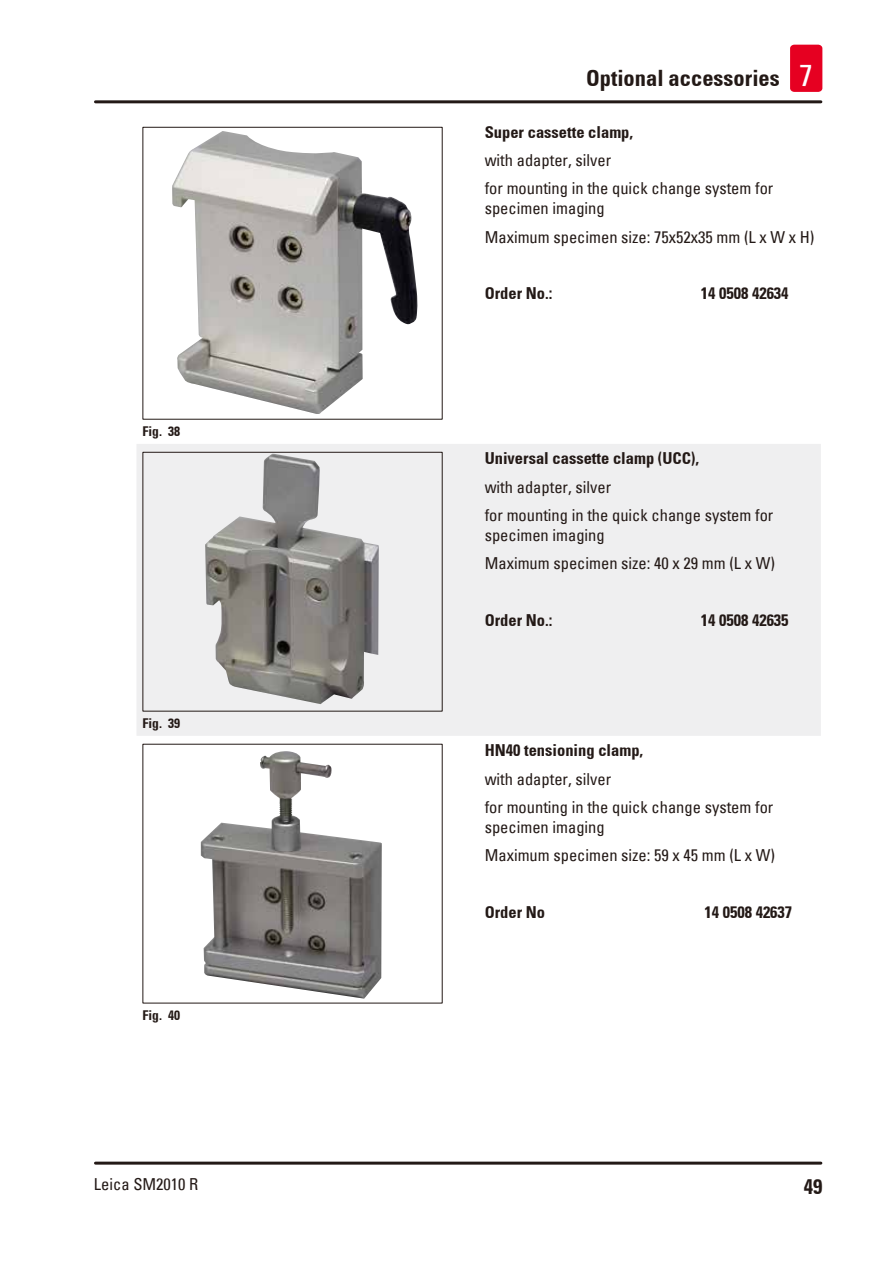
<style>
.page{position:relative;width:893px;height:1263px;background:#fff}
.page>*{position:absolute;margin:0;border:0;box-sizing:border-box;transform-origin:0 0}
.t1{font:700 condensed 22.5px "Univers";color:#231916}
.t2{font:700 condensed 21px "Univers";color:#231916}
.Table_text{font:condensed 16.5px/19.8px "Univers";color:#231916}
.Table_heading{font:700 condensed 16.5px "Univers";color:#231916}
.t3{font:700 condensed 13.5px "Univers";color:#231916}
.s1{font-weight:400;font-size:30px;color:#fff}
</style>
<div class="page">
<hr style="left:95px;top:100px;width:726px;height:3px;background:#231916">
<hr style="left:95px;top:1161px;width:726px;height:3px;background:#231916">
<div style="left:790px;top:45px;width:32px;height:47px;background:#e60021;border-radius:4px"></div>
<div style="left:137px;top:444px;width:684px;height:292px;background:#efeff0"></div>
<img style="left:172px;top:131px;width:246px;height:283px">
<img style="left:205px;top:454px;width:174px;height:251px">
<img style="left:201px;top:751px;width:181px;height:248px">
<h1 class="t1" style="left:586px;top:65px;width:228px">Optional accessories <span class="s1">7</span></h1>
<p class="Table_heading" style="left:485px;top:122px;width:150px">Super cassette clamp,</p>
<p class="Table_text" style="left:485px;top:150px;width:128px">with adapter, silver</p>
<p class="Table_text" style="left:485px;top:178px;width:290px">for mounting in the quick change system for specimen imaging</p>
<p class="Table_text" style="left:485px;top:226px;width:331px">Maximum specimen size: 75x52x35 mm (L x W x H)</p>
<p class="t3" style="left:143px;top:423px;width:39px">Fig. 38</p>
<p class="t3" style="left:143px;top:715px;width:39px">Fig. 39</p>
<p class="t3" style="left:143px;top:1006px;width:39px">Fig. 40</p>
<p class="Table_heading" style="left:485px;top:283px;width:69px">Order No.:</p>
<p class="Table_heading" style="left:701px;top:283px;width:89px">14 0508 42634</p>
<p class="Table_heading" style="left:485px;top:448px;width:216px">Universal cassette clamp (UCC),</p>
<p class="Table_text" style="left:485px;top:476px;width:128px">with adapter, silver</p>
<p class="Table_text" style="left:485px;top:505px;width:290px">for mounting in the quick change system for specimen imaging</p>
<p class="Table_text" style="left:485px;top:553px;width:292px">Maximum specimen size: 40 x 29 mm (L x W)</p>
<p class="Table_heading" style="left:485px;top:610px;width:69px">Order No.:</p>
<p class="Table_heading" style="left:701px;top:610px;width:89px">14 0508 42635</p>
<p class="Table_heading" style="left:485px;top:740px;width:160px">HN40 tensioning clamp,</p>
<p class="Table_text" style="left:485px;top:768px;width:128px">with adapter, silver</p>
<p class="Table_text" style="left:485px;top:797px;width:290px">for mounting in the quick change system for specimen imaging</p>
<p class="Table_text" style="left:485px;top:845px;width:292px">Maximum specimen size: 59 x 45 mm (L x W)</p>
<p class="Table_heading" style="left:485px;top:902px;width:62px">Order No</p>
<p class="Table_heading" style="left:704px;top:902px;width:89px">14 0508 42637</p>
<p class="Table_text" style="left:94px;top:1173px;width:106px">Leica SM2010 R</p>
<p class="t2" style="left:804px;top:1173px;width:20px">49</p>
</div>
